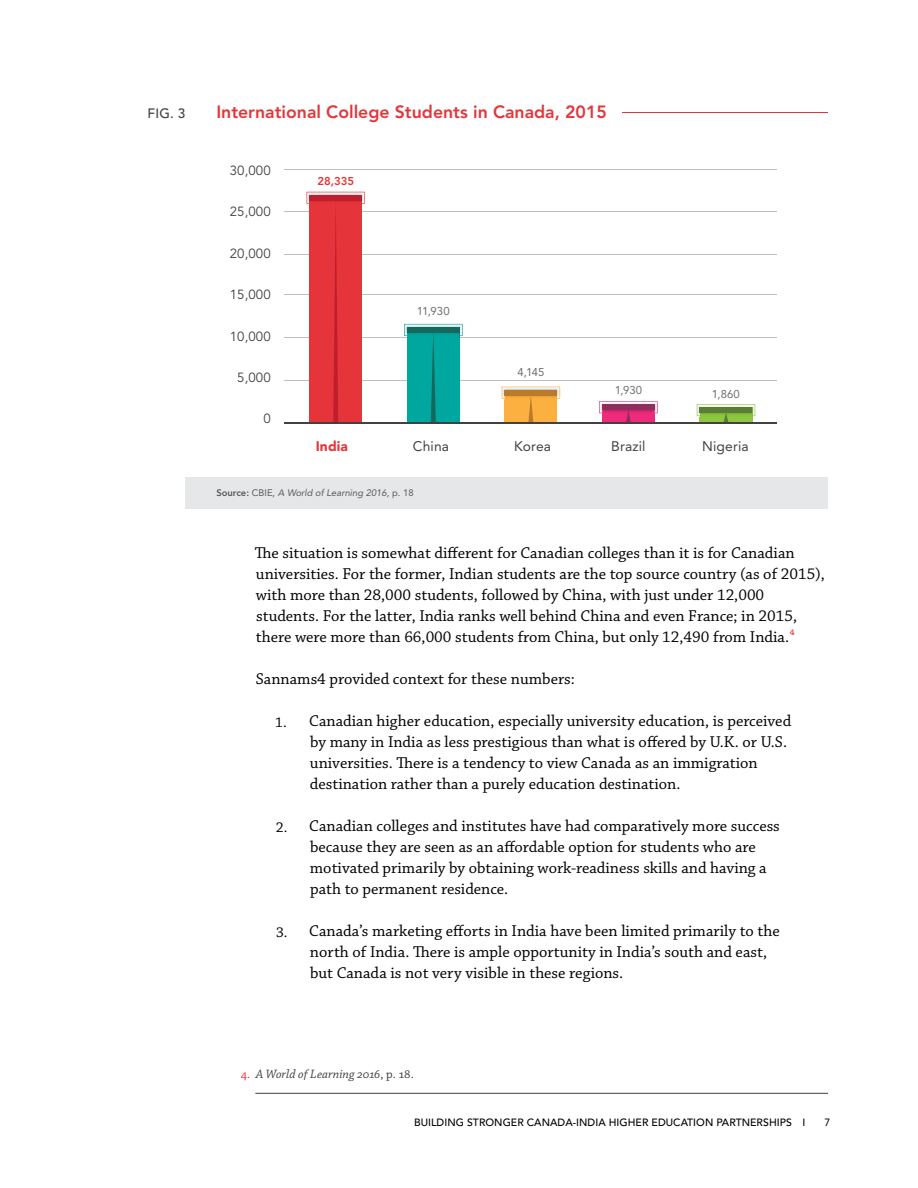
<style>
.page{position:relative;width:918px;height:1188px;background:#fff}
.page>*{position:absolute;margin:0;border:0;box-sizing:border-box;transform-origin:0 0}
.t1{font:800 17.55px "Avenir LT Std";color:#e6353a}
.t2{font:16.5px/21px "Chaparral Pro";color:#000}
.t3{font:15px "Chaparral Pro";color:#000}
.t4{font:13.8px "Avenir LT Std";letter-spacing:.01em;color:#414142}
.t5{font:900 13.8px "Avenir LT Std";letter-spacing:.01em;color:#e6353a}
.t6{font:500 13.5px "Avenir LT Std";color:#414042}
.t7{font:13.2px "Avenir LT Std";letter-spacing:.01em;color:#414142}
.t8{font:italic 12.75px "Chaparral Pro";color:#414042}
.t9{font:11.4px "Avenir LT Std";color:#6d6e71}
.t10{font:800 11.4px "Avenir LT Std";color:#e6353a}
.t11{font:500 10.5px "Avenir LT Std";letter-spacing:.005em;color:#000}
.t12{font:10.5px "Avenir LT Std";color:#000}
.t13{font:italic 9.45px "Avenir LT Std";color:#58595b}
.s1{font-weight:800;font-style:normal}
.s2{font-style:normal}
.s3{color:#e53539}
.s4{font-style:normal;color:#e53539}
</style>
<div class="page">
<hr style="left:255px;top:1093px;width:573px;height:1px;background:#414042">
<hr style="left:285px;top:169px;width:492px;height:1px;background:#bcbec0">
<hr style="left:285px;top:212px;width:492px;height:1px;background:#bcbec0">
<hr style="left:285px;top:254px;width:492px;height:1px;background:#bcbec0">
<hr style="left:285px;top:294px;width:492px;height:1px;background:#bcbec0">
<hr style="left:285px;top:337px;width:492px;height:1px;background:#bcbec0">
<hr style="left:285px;top:380px;width:492px;height:1px;background:#bcbec0">
<div style="left:185px;top:477px;width:643px;height:31px;background:#e6e7e8"></div>
<img style="left:501px;top:386px;width:60px;height:13px">
<svg style="left:502px;top:387px;width:58px;height:35px;background:#ecaf56"></svg>
<svg style="left:599px;top:401px;width:59px;height:21px"></svg>
<img style="left:696px;top:404px;width:60px;height:12px">
<svg style="left:697px;top:404px;width:58px;height:18px"></svg>
<img style="left:306px;top:191px;width:60px;height:13px">
<svg style="left:307px;top:192px;width:58px;height:230px;background:#e5464b"></svg>
<svg style="left:404px;top:324px;width:59px;height:98px;background:#1faaa2"></svg>
<hr style="left:285px;top:422px;width:492px;height:1px;background:#414042">
<hr style="left:622px;top:112px;width:206px;height:1px;background:#e6353a">
<p class="t6" style="left:148px;top:105px;width:39px">FIG. 3</p>
<p class="t1" style="left:216px;top:101px;width:392px">International College Students in Canada, 2015</p>
<p class="t7" style="left:230px;top:163px;width:43px">30,000</p>
<p class="t7" style="left:230px;top:204px;width:43px">25,000</p>
<p class="t7" style="left:230px;top:246px;width:43px">20,000</p>
<p class="t7" style="left:230px;top:287px;width:43px">15,000</p>
<p class="t7" style="left:230px;top:328px;width:43px">10,000</p>
<p class="t7" style="left:237px;top:370px;width:35px">5,000</p>
<p class="t7" style="left:263px;top:411px;width:9px">0</p>
<p class="t10" style="left:317px;top:174px;width:38px">28,335</p>
<p class="t9" style="left:417px;top:305px;width:34px">11,930</p>
<p class="t9" style="left:517px;top:366px;width:28px">4,145</p>
<p class="t9" style="left:615px;top:383px;width:29px">1,930</p>
<p class="t9" style="left:712px;top:388px;width:30px">1,860</p>
<p class="t5" style="left:316px;top:438px;width:34px">India</p>
<p class="t4" style="left:413px;top:438px;width:38px">China</p>
<p class="t4" style="left:514px;top:438px;width:39px">Korea</p>
<p class="t4" style="left:611px;top:438px;width:36px">Brazil</p>
<p class="t4" style="left:702px;top:438px;width:48px">Nigeria</p>
<p class="t13" style="left:216px;top:487px;width:199px"><span class="s1">Source:</span> <span class="s2">CBIE,</span> A World of Learning 2016, <span class="s2">p. 18</span></p>
<p class="t2" style="left:255px;top:543px;width:572px">The situation is somewhat different for Canadian colleges than it is for Canadian universities. For the former, Indian students are the top source country (as of 2015), with more than 28,000 students, followed by China, with just under 12,000 students. For the latter, India ranks well behind China and even France; in 2015, there were more than 66,000 students from China, but only 12,490 from India.<span class="s3">⁴</span></p>
<p class="t2" style="left:256px;top:669px;width:321px">Sannams4 provided context for these numbers:</p>
<p class="t2" style="left:309px;top:711px;width:484px">Canadian higher education, especially university education, is perceived by many in India as less prestigious than what is offered by U.K. or U.S. universities. There is a tendency to view Canada as an immigration destination rather than a purely education destination.</p>
<p class="t2" style="left:309px;top:816px;width:472px">Canadian colleges and institutes have had comparatively more success because they are seen as an affordable option for students who are motivated primarily by obtaining work-readiness skills and having a path to permanent residence.</p>
<p class="t2" style="left:309px;top:921px;width:472px">Canada’s marketing efforts in India have been limited primarily to the north of India. There is ample opportunity in India’s south and east, but Canada is not very visible in these regions.</p>
<p class="t3" style="left:275px;top:714px;width:13px">1.</p>
<p class="t3" style="left:276px;top:819px;width:13px">2.</p>
<p class="t3" style="left:276px;top:924px;width:13px">3.</p>
<p class="t8" style="left:241px;top:1067px;width:175px"><span class="s4">4.</span> A World of Learning 2016<span class="s2">, p. 18.</span></p>
<p class="t11" style="left:414px;top:1116px;width:393px">BUILDING STRONGER CANADA-INDIA HIGHER EDUCATION PARTNERSHIPS I</p>
<p class="t12" style="left:824px;top:1116px;width:7px">7</p>
</div>
